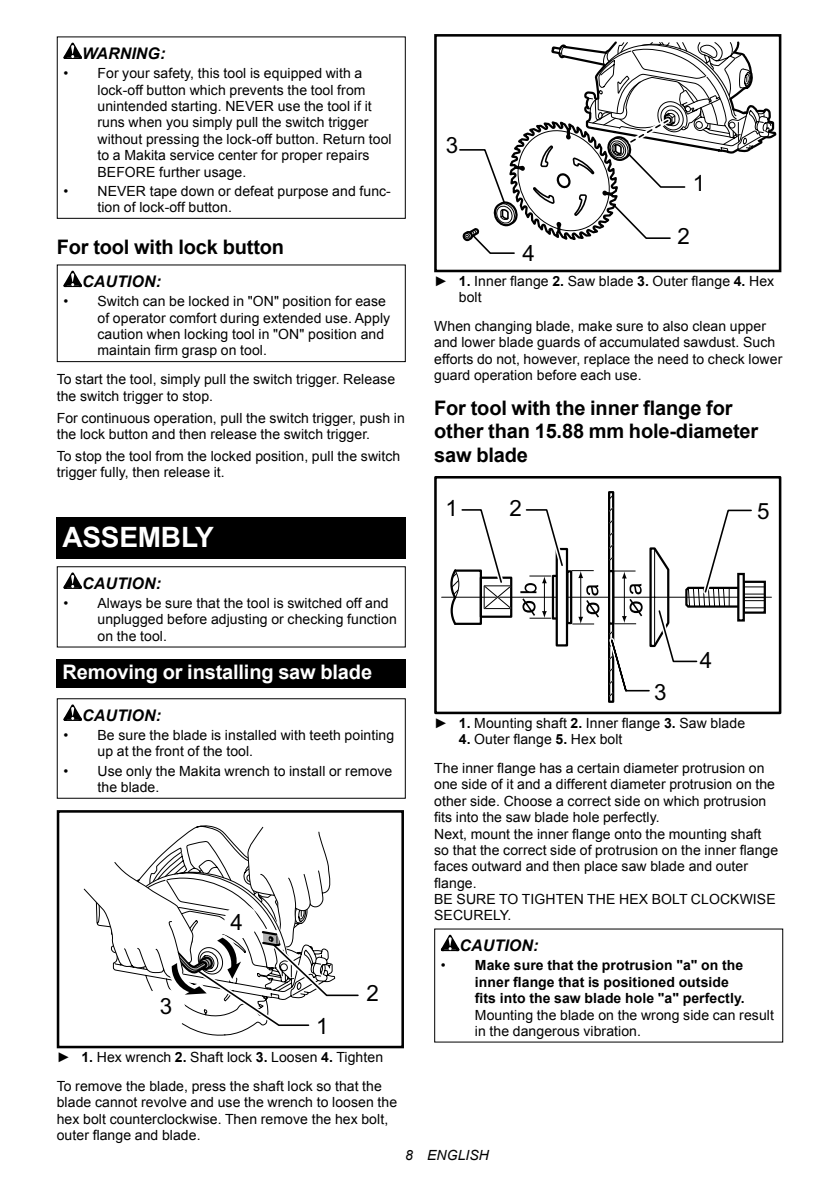
<style>
.page{position:relative;width:840px;height:1191px;background:#fff}
.page>*{position:absolute;margin:0;border:0;box-sizing:border-box;transform-origin:0 0}
.t1{font:700 28px "Arial";letter-spacing:-.01em;color:#fff}
.t2{font:22.4px "Arial";color:#000}
.t3{font:700 20px/23.4px "Arial";letter-spacing:-.01em;color:#000}
.t4{font:700 20px "Arial";letter-spacing:-.01em;color:#fff}
.t5{font:italic 700 16px "Arial";letter-spacing:.005em;color:#000}
.t6{font:14px/16.4px "Arial";letter-spacing:.005em;color:#000}
.t7{font:700 14px/16.4px "Arial";letter-spacing:.005em;color:#000}
.t8{font:italic 14px "Arial";letter-spacing:.005em;color:#000}
.s1{font-weight:700}
.s2{font-weight:400}
</style>
<div class="page">
<svg style="left:63px;top:43px;width:19px;height:16px"></svg>
<div style="left:57px;top:36px;width:348px;height:183px;border:1px solid #000"></div>
<svg style="left:63px;top:271px;width:19px;height:16px"></svg>
<div style="left:57px;top:264px;width:348px;height:98px;border:1px solid #000"></div>
<div style="left:57px;top:517px;width:348px;height:41px;background:#000"></div>
<svg style="left:63px;top:572px;width:19px;height:17px"></svg>
<div style="left:57px;top:659px;width:348px;height:28px;background:#000"></div>
<svg style="left:63px;top:704px;width:19px;height:17px"></svg>
<svg style="left:83px;top:825px;width:276px;height:205px"></svg>
<div style="left:57px;top:810px;width:347px;height:238px;border:3px solid #000"></div>
<div style="left:140px;top:988px;width:45px;height:46px;background:#fff;border-radius:50%"></div>
<div style="left:224px;top:904px;width:34px;height:34px;background:#fff;border-radius:50%"></div>
<div style="left:434px;top:34px;width:347px;height:238px;border:3px solid #000"></div>
<svg style="left:458px;top:34px;width:319px;height:238px"></svg>
<div style="left:434px;top:476px;width:347px;height:238px;border:3px solid #000"></div>
<hr style="left:441px;top:597px;width:330px;height:1px;background:#000">
<svg style="left:449px;top:569px;width:8px;height:56px"></svg>
<div style="left:742px;top:580px;width:23px;height:34px;border:2px solid #000"></div>
<svg style="left:755px;top:584px;width:9px;height:25px"></svg>
<svg style="left:460px;top:509px;width:292px;height:154px"></svg>
<svg style="left:520px;top:491px;width:151px;height:212px"></svg>
<svg style="left:440px;top:934px;width:19px;height:17px"></svg>
<p class="t5" style="left:82px;top:44px;width:85px">WARNING:</p>
<p class="t6" style="left:97px;top:65px;width:295px;text-indent:-34px">• For your safety, this tool is equipped with a lock-off button which prevents the tool from unintended starting. NEVER use the tool if it runs when you simply pull the switch trigger without pressing the lock-off button. Return tool to a Makita service center for proper repairs BEFORE further usage.</p>
<p class="t6" style="left:97px;top:183px;width:295px;text-indent:-34px">• NEVER tape down or defeat purpose and func&shy;tion of lock-off button.</p>
<h3 class="t3" style="left:57px;top:237px;width:229px">For tool with lock button</h3>
<p class="t5" style="left:82px;top:272px;width:80px">CAUTION:</p>
<p class="t6" style="left:97px;top:293px;width:294px;text-indent:-34px">• Switch can be locked in "ON" position for ease of operator comfort during extended use. Apply caution when locking tool in "ON" position and maintain firm grasp on tool.</p>
<p class="t6" style="left:57px;top:372px;width:340px">To start the tool, simply pull the switch trigger. Release the switch trigger to stop.</p>
<p class="t6" style="left:57px;top:411px;width:349px">For continuous operation, pull the switch trigger, push in the lock button and then release the switch trigger.</p>
<p class="t6" style="left:57px;top:449px;width:345px">To stop the tool from the locked position, pull the switch trigger fully, then release it.</p>
<h1 class="t1" style="left:62px;top:526px;width:153px">ASSEMBLY</h1>
<p class="t5" style="left:82px;top:574px;width:80px">CAUTION:</p>
<p class="t6" style="left:97px;top:595px;width:300px;text-indent:-34px">• Always be sure that the tool is switched off and unplugged before adjusting or checking function on the tool.</p>
<h3 class="t4" style="left:62px;top:658px;width:311px">Removing or installing saw blade</h3>
<p class="t5" style="left:82px;top:706px;width:80px">CAUTION:</p>
<p class="t6" style="left:97px;top:727px;width:298px;text-indent:-34px">• Be sure the blade is installed with teeth pointing up at the front of the tool.</p>
<p class="t6" style="left:97px;top:762px;width:296px;text-indent:-34px">• Use only the Makita wrench to install or remove the blade.</p>
<h2 class="t2" style="left:230px;top:909px;width:14px">4</h2>
<h2 class="t2" style="left:366px;top:980px;width:14px">2</h2>
<h2 class="t2" style="left:160px;top:993px;width:14px">3</h2>
<p class="t6" style="left:57px;top:1042px;width:328px;line-height:28.8px">► <span class="s1">1.</span> Hex wrench <span class="s1">2.</span> Shaft lock <span class="s1">3.</span> Loosen <span class="s1">4.</span> Tighten<br>To remove the blade, press the shaft lock so that the</p>
<p class="t6" style="left:57px;top:1095px;width:342px">blade cannot revolve and use the wrench to loosen the hex bolt counterclockwise. Then remove the hex bolt, outer flange and blade.</p>
<h2 class="t2" style="left:316px;top:1013px;width:14px">1</h2>
<h2 class="t2" style="left:445px;top:133px;width:14px">3</h2>
<h2 class="t2" style="left:522px;top:240px;width:14px">4</h2>
<h2 class="t2" style="left:692px;top:171px;width:14px">1</h2>
<h2 class="t2" style="left:677px;top:223px;width:14px">2</h2>
<p class="t6" style="left:458px;top:273px;width:317px;text-indent:-25px">► <span class="s1">1.</span> Inner flange <span class="s1">2.</span> Saw blade <span class="s1">3.</span> Outer flange <span class="s1">4.</span> Hex bolt</p>
<p class="t6" style="left:434px;top:318px;width:349px">When changing blade, make sure to also clean upper and lower blade guards of accumulated sawdust. Such efforts do not, however, replace the need to check lower guard operation before each use.</p>
<h3 class="t3" style="left:434px;top:397px;width:325px">For tool with the inner flange for other than 15.88 mm hole-diameter saw blade</h3>
<h2 class="t2" style="left:445px;top:495px;width:14px">1</h2>
<h2 class="t2" style="left:509px;top:495px;width:14px">2</h2>
<h2 class="t2" style="left:756px;top:498px;width:14px">5</h2>
<h2 class="t2" style="left:653px;top:679px;width:14px">3</h2>
<h2 class="t2" style="left:699px;top:647px;width:14px">4</h2>
<p class="t6" style="left:434px;top:714px;width:312px">► <span class="s1">1.</span> Mounting shaft <span class="s1">2.</span> Inner flange <span class="s1">3.</span> Saw blade</p>
<p class="t6" style="left:434px;top:725px;width:332px;line-height:28.8px;text-indent:25px"><span class="s1">4.</span> Outer flange <span class="s1">5.</span> Hex bolt<br>The inner flange has a certain diameter protrusion on</p>
<p class="t6" style="left:434px;top:777px;width:345px">one side of it and a different diameter protrusion on the other side. Choose a correct side on which protrusion fits into the saw blade hole perfectly.<br>Next, mount the inner flange onto the mounting shaft so that the correct side of protrusion on the inner flange faces outward and then place saw blade and outer flange.<br>BE SURE TO TIGHTEN THE HEX BOLT CLOCKWISE SECURELY.</p>
<p class="t5" style="left:459px;top:936px;width:80px">CAUTION:</p>
<p class="t7" style="left:474px;top:958px;width:271px;text-indent:-34px"><span class="s2">•</span> Make sure that the protrusion "a" on the inner flange that is positioned outside fits into the saw blade hole "a" perfectly.</p>
<p class="t6" style="left:474px;top:1007px;width:300px">Mounting the blade on the wrong side can result in the dangerous vibration.</p>
<p class="t8" style="left:405px;top:1147px;width:85px">8 ENGLISH</p>
</div>
